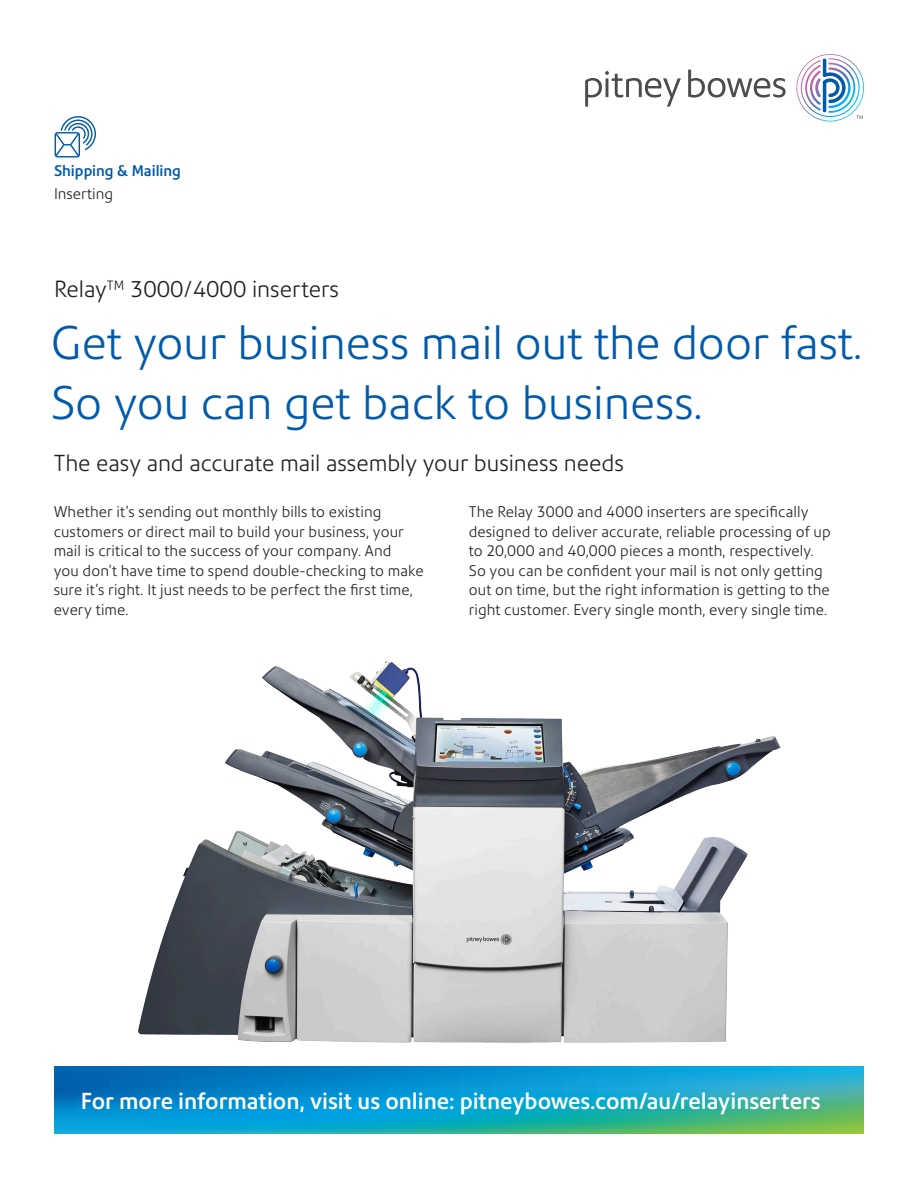
<style>
.page{position:relative;width:918px;height:1188px;background:#fff}
.page>*{position:absolute;margin:0;border:0;box-sizing:border-box;transform-origin:0 0}
.t1{font:300 45.75px/60px "Precision Sans";color:#015aaa}
.t2{font:300 22.5px "Precision Sans";color:#231f20}
.t3{font:500 22.5px "Precision Sans";color:#fff}
.t4{font:300 15px/19.5px "Precision Sans";letter-spacing:.01em;color:#231f20}
.t5{font:500 15px "Precision Sans";color:#015aaa}
</style>
<div class="page">
<img style="left:138px;top:661px;width:643px;height:382px">
<svg style="left:54px;top:1066px;width:810px;height:68px;background:#149cbe"></svg>
<svg style="left:55px;top:116px;width:41px;height:42px"></svg>
<svg style="left:585px;top:54px;width:279px;height:68px"></svg>
<p class="t5" style="left:54px;top:162px;width:129px">Shipping &amp; Mailing</p>
<p class="t4" style="left:54px;top:184px;width:61px">Inserting</p>
<h2 class="t2" style="left:54px;top:275px;width:286px">Relay<sup>TM</sup> 3000/4000 inserters</h2>
<h1 class="t1" style="left:51px;top:313px;width:813px">Get your business mail out the door fast.<br>So you can get back to business.</h1>
<h2 class="t2" style="left:54px;top:450px;width:572px">The easy and accurate mail assembly your business needs</h2>
<p class="t4" style="left:54px;top:502px;width:371px">Whether it’s sending out monthly bills to existing customers or direct mail to build your business, your mail is critical to the success of your company. And<br>you don’t have time to spend double-checking to make sure it’s right. It just needs to be perfect the first time, every time.</p>
<p class="t4" style="left:469px;top:502px;width:363px">The Relay 3000 and 4000 inserters are specifically designed to deliver accurate, reliable processing of up to 20,000 and 40,000 pieces a month, respectively.<br>So you can be confident your mail is not only getting out on time, but the right information is getting to the right customer. Every single month, every single time.</p>
<h2 class="t3" style="left:81px;top:1088px;width:741px">For more information, visit us online: pitneybowes.com/au/relayinserters</h2>
</div>
